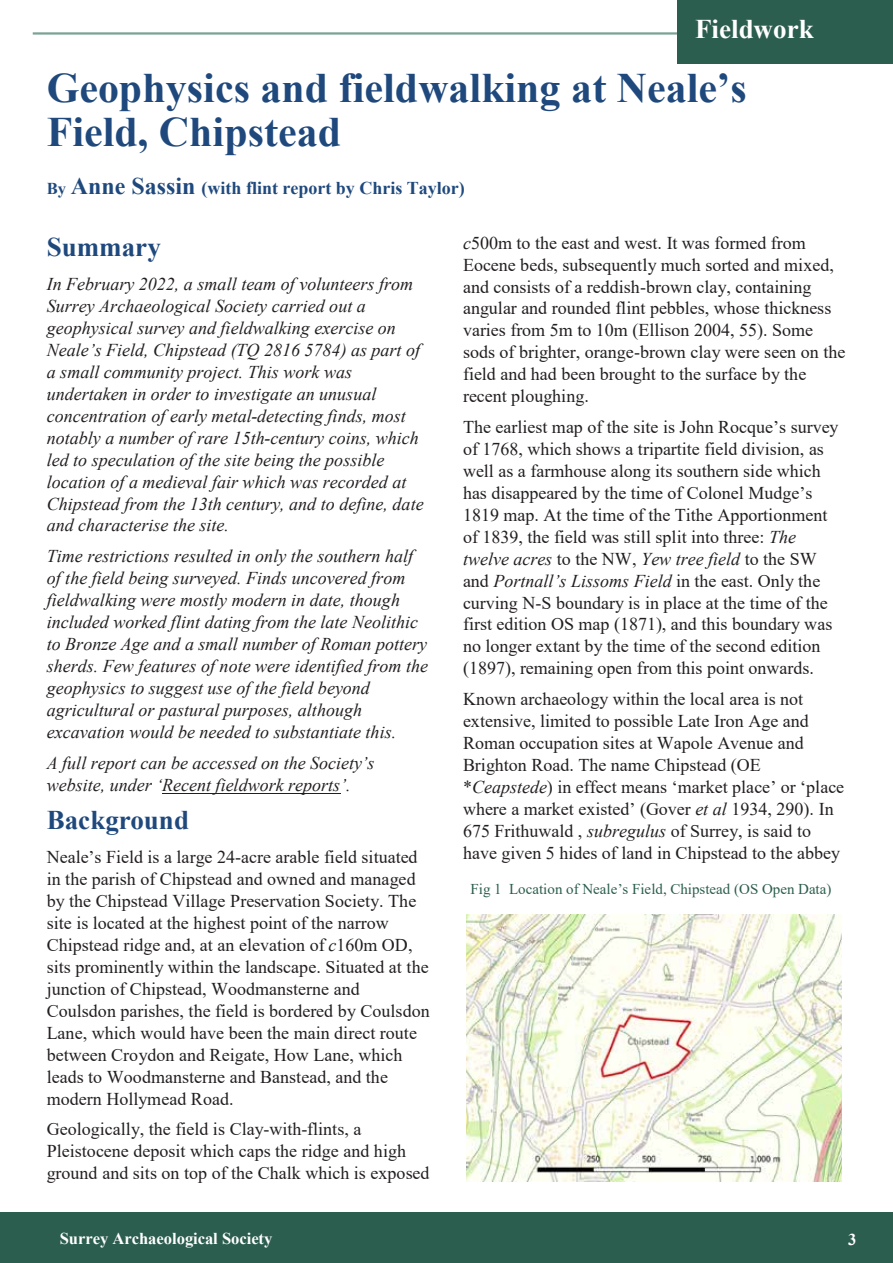
<style>
.page{position:relative;width:893px;height:1263px;background:#fff}
.page>*{position:absolute;margin:0;border:0;box-sizing:border-box;transform-origin:0 0}
.t1{font:700 42px/43.8px "Times New Roman";color:#1f497d}
.t2{font:700 27px "Times New Roman";color:#1f497d}
.t3{font:700 27px "Times New Roman";color:#fff}
.t4{font:18px/21.9px "Times New Roman";color:#231f20}
.t5{font:italic 18px/21.9px "Times New Roman";color:#231f20}
.t6{font:700 18px "Times New Roman";color:#1f497d}
.t7{font:700 16.5px "Times New Roman";color:#fff}
.t8{font:15px "Times New Roman";color:#2c5e4f}
.s1{font-size:16.5px}
.s2{font-size:24px}
.s3{font-style:italic}
</style>
<div class="page">
<div style="left:0;top:1212px;width:893px;height:51px;background:#2c5e4f"></div>
<hr style="left:33px;top:32px;width:669px;height:3px;background:#7ca295">
<div style="left:678px;top:0;width:215px;height:63px;background:#2c5e4f"></div>
<hr style="left:162px;top:793px;width:178px;height:1px;background:#231f20">
<img style="left:466px;top:914px;width:376px;height:268px">
<h2 class="t3" style="left:695px;top:10px;width:120px">Fieldwork</h2>
<h1 class="t1" style="left:47px;top:65px;width:702px">Geophysics and fieldwalking at Neale’s<br>Field, Chipstead</h1>
<p class="t6" style="left:47px;top:175px;width:420px"><span class="s1">By</span> <span class="s2">Anne Sassin</span> (with flint report by Chris Taylor)</p>
<h2 class="t2" style="left:47px;top:227px;width:116px">Summary</h2>
<p class="t5" style="left:47px;top:273px;width:378px">In February 2022, a small team of volunteers from Surrey Archaeological Society carried out a geophysical survey and fieldwalking exercise on Neale’s Field, Chipstead (TQ 2816 5784) as part of a small community project. This work was undertaken in order to investigate an unusual concentration of early metal-detecting finds, most notably a number of rare 15th-century coins, which led to speculation of the site being the possible location of a medieval fair which was recorded at Chipstead from the 13th century, and to define, date and characterise the site.</p>
<p class="t5" style="left:47px;top:545px;width:383px">Time restrictions resulted in only the southern half of the field being surveyed. Finds uncovered from fieldwalking were mostly modern in date, though included worked flint dating from the late Neolithic to Bronze Age and a small number of Roman pottery sherds. Few features of note were identified from the geophysics to suggest use of the field beyond agricultural or pastural purposes, although excavation would be needed to substantiate this.</p>
<p class="t5" style="left:47px;top:751px;width:329px">A full report can be accessed on the Society’s website, under ‘Recent fieldwork reports’.</p>
<h2 class="t2" style="left:47px;top:800px;width:144px">Background</h2>
<p class="t4" style="left:47px;top:846px;width:384px">Neale’s Field is a large 24-acre arable field situated in the parish of Chipstead and owned and managed by the Chipstead Village Preservation Society. The site is located at the highest point of the narrow Chipstead ridge and, at an elevation of <span class="s3">c</span>160m OD, sits prominently within the landscape. Situated at the junction of Chipstead, Woodmansterne and Coulsdon parishes, the field is bordered by Coulsdon Lane, which would have been the main direct route between Croydon and Reigate, How Lane, which leads to Woodmansterne and Banstead, and the modern Hollymead Road.</p>
<p class="t4" style="left:47px;top:1118px;width:384px">Geologically, the field is Clay-with-flints, a<br>Pleistocene deposit which caps the ridge and high ground and sits on top of the Chalk which is exposed</p>
<p class="t4" style="left:463px;top:231px;width:384px"><span class="s3">c</span>500m to the east and west. It was formed from Eocene beds, subsequently much sorted and mixed, and consists of a reddish-brown clay, containing angular and rounded flint pebbles, whose thickness varies from 5m to 10m (Ellison 2004, 55). Some sods of brighter, orange-brown clay were seen on the field and had been brought to the surface by the recent ploughing.</p>
<p class="t4" style="left:463px;top:415px;width:377px">The earliest map of the site is John Rocque’s survey of 1768, which shows a tripartite field division, as well as a farmhouse along its southern side which has disappeared by the time of Colonel Mudge’s 1819 map. At the time of the Tithe Apportionment of 1839, the field was still split into three: <span class="s3">The twelve acres</span> to the NW, <span class="s3">Yew tree field</span> to the SW and <span class="s3">Portnall’s Lissoms Field</span> in the east. Only the curving N-S boundary is in place at the time of the first edition OS map (1871), and this boundary was no longer extant by the time of the second edition (1897), remaining open from this point onwards.</p>
<p class="t4" style="left:463px;top:688px;width:383px">Known archaeology within the local area is not extensive, limited to possible Late Iron Age and Roman occupation sites at Wapole Avenue and Brighton Road. The name Chipstead (OE *<span class="s3">Ceapstede</span>) in effect means ‘market place’ or ‘place where a market existed’ (Gover <span class="s3">et al</span> 1934, 290). In 675 Frithuwald , <span class="s3">subregulus</span> of Surrey, is said to have given 5 hides of land in Chipstead to the abbey</p>
<p class="t8" style="left:471px;top:878px;width:362px">Fig 1 Location of Neale’s Field, Chipstead (OS Open Data)</p>
<p class="t7" style="left:60px;top:1227px;width:214px">Surrey Archaeological Society</p>
<p class="t7" style="left:848px;top:1228px;width:10px">3</p>
</div>
